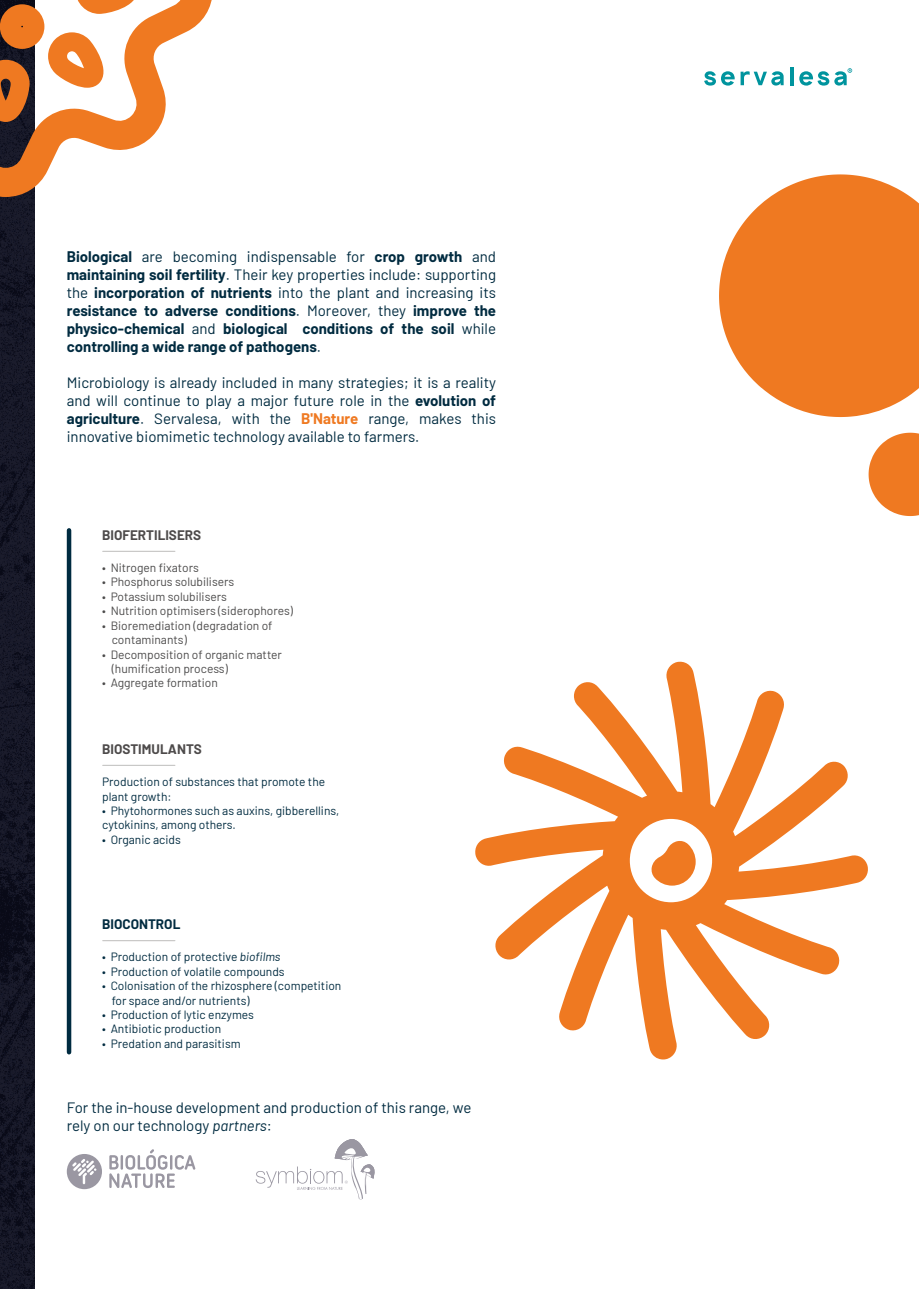
<style>
.page{position:relative;width:919px;height:1289px;background:#fff}
.page>*{position:absolute;margin:0;border:0;box-sizing:border-box;transform-origin:0 0}
.t1{font:700 15px/18px "Barlow";color:#002b40;text-align:justify}
.t2{font:15px/18px "Barlow";color:#002b40}
.t3{font:700 13.5px "Barlow";color:#4d4a4a}
.t4{font:700 13.5px "Barlow";color:#002b40}
.t5{font:12px/14.4px "Barlow";color:#002b40}
.t6{font:12px/14.4px "Barlow";color:#4b4a4a}
.s1{font-weight:400}
.s2{font-weight:700}
.s3{font-weight:700;color:#ef7921}
.s4{font-style:italic}
</style>
<div class="page">
<svg style="left:704px;top:71px;width:30px;height:15px"></svg>
<svg style="left:740px;top:71px;width:43px;height:15px"></svg>
<hr style="left:790px;top:67px;width:3px;height:18px;background:#00949e">
<svg style="left:799px;top:68px;width:53px;height:18px"></svg>
<img style="left:0;top:197px;width:34px;height:1091px">
<svg style="left:0;top:0;width:212px;height:197px"></svg>
<svg style="left:475px;top:661px;width:393px;height:398px"></svg>
<svg style="left:719px;top:174px;width:199px;height:243px;fill:#ef7921"></svg>
<svg style="left:868px;top:432px;width:50px;height:84px"></svg>
<svg style="left:256px;top:1139px;width:119px;height:61px"></svg>
<svg style="left:67px;top:1154px;width:35px;height:35px"></svg>
<svg style="left:109px;top:1149px;width:86px;height:38px"></svg>
<hr style="left:67px;top:530px;width:4px;height:522px;background:#002b40">
<hr style="left:103px;top:764px;width:72px;height:2px;background:#c7c6c5">
<hr style="left:103px;top:550px;width:72px;height:2px;background:#c7c6c5">
<hr style="left:103px;top:940px;width:72px;height:1px;background:#c7c6c5">
<p class="t1" style="left:67px;top:246px;width:431px">Biological <span class="s1">are becoming indispensable for</span> crop growth <span class="s1">and </span>maintaining soil fertility<span class="s1">. Their key properties include: supporting the</span> incorporation of nutrients <span class="s1">into the plant and increasing its </span>resistance to adverse conditions<span class="s1">. Moreover, they</span> improve the physico-chemical <span class="s1">and</span> biological conditions of the soil <span class="s1">while </span>controlling a wide range of pathogens<span class="s1">.</span></p>
<p class="t2" style="left:67px;top:372px;width:431px;text-align:justify">Microbiology is already included in many strategies; it is a reality and will continue to play a major future role in the <span class="s2">evolution of agriculture</span>. Servalesa, with the <span class="s3">B'Nature</span> range, makes this innovative biomimetic technology available to farmers.</p>
<p class="t3" style="left:102px;top:524px;width:100px">BIOFERTILISERS</p>
<p class="t6" style="left:102px;top:559px;width:98px">• Nitrogen fixators</p>
<p class="t6" style="left:102px;top:574px;width:134px">• Phosphorus solubilisers</p>
<p class="t6" style="left:102px;top:588px;width:126px">• Potassium solubilisers</p>
<p class="t6" style="left:102px;top:603px;width:192px">• Nutrition optimisers (siderophores)</p>
<p class="t6" style="left:112px;top:617px;width:162px;text-indent:-10px">• Bioremediation (degradation of contaminants)</p>
<p class="t6" style="left:112px;top:646px;width:172px;text-indent:-10px">• Decomposition of organic matter (humification process)</p>
<p class="t6" style="left:102px;top:675px;width:117px">• Aggregate formation</p>
<p class="t3" style="left:102px;top:738px;width:101px">BIOSTIMULANTS</p>
<p class="t5" style="left:102px;top:773px;width:224px">Production of substances that promote the plant growth:</p>
<p class="t5" style="left:102px;top:802px;width:239px">• Phytohormones such as auxins, gibberellins, cytokinins, among others.</p>
<p class="t5" style="left:102px;top:831px;width:80px">• Organic acids</p>
<p class="t4" style="left:102px;top:914px;width:80px">BIOCONTROL</p>
<p class="t5" style="left:102px;top:948px;width:180px">• Production of protective <span class="s4">biofilms</span></p>
<p class="t5" style="left:102px;top:963px;width:184px">• Production of volatile compounds</p>
<p class="t5" style="left:112px;top:977px;width:231px;text-indent:-10px">• Colonisation of the rhizosphere (competition for space and/or nutrients)</p>
<p class="t5" style="left:102px;top:1006px;width:153px">• Production of lytic enzymes</p>
<p class="t5" style="left:102px;top:1020px;width:120px">• Antibiotic production</p>
<p class="t5" style="left:102px;top:1035px;width:140px">• Predation and parasitism</p>
<p class="t2" style="left:67px;top:1097px;width:406px">For the in-house development and production of this range, we rely on our technology <span class="s4">partners</span>:</p>
</div>
